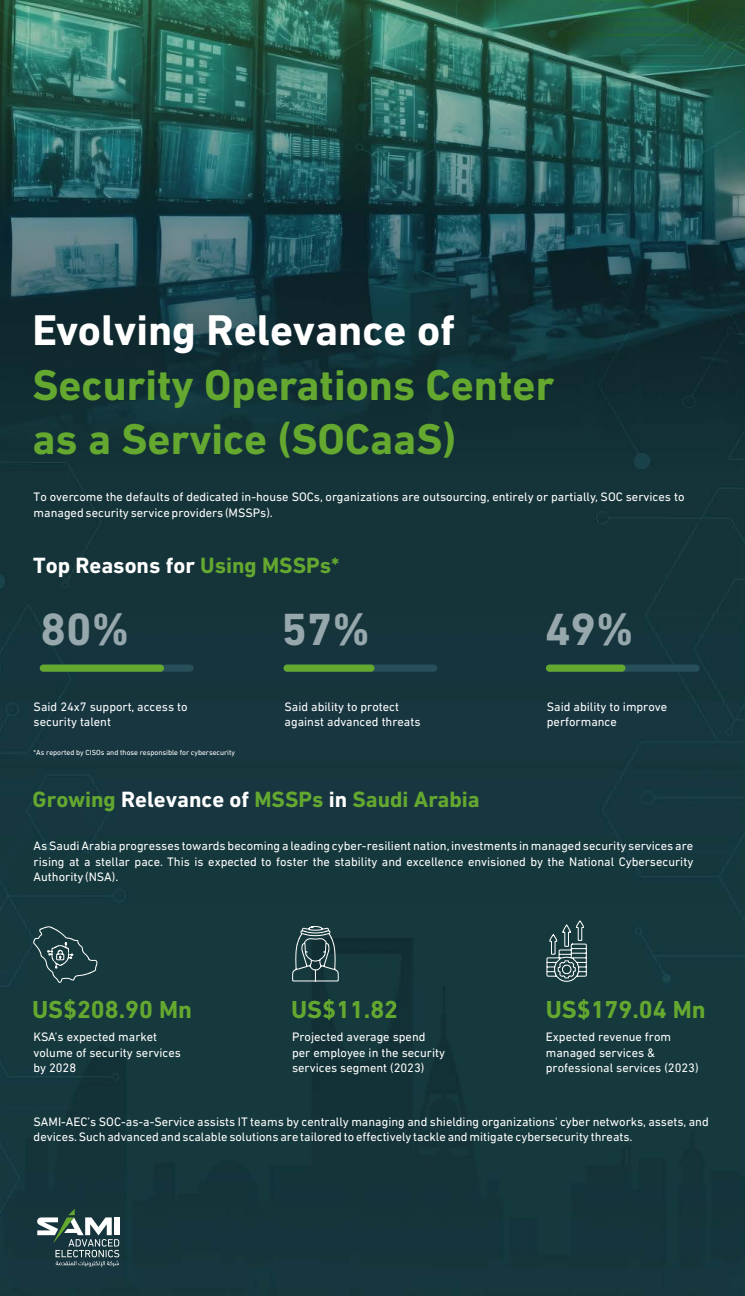
<style>
.page{position:relative;width:745px;height:1296px;background:#fff}
.page>*{position:absolute;margin:0;border:0;box-sizing:border-box;transform-origin:0 0}
.t1{font:700 46px "DIN Next LT Arabic";color:#97a8ad}
.t2{font:700 43.75px/54.6px "DIN Next LT Arabic";color:#64a830}
.t3{font:700 43.75px "DIN Next LT Arabic";color:#fff}
.t4{font:700 25px "DIN Next LT Arabic";color:#64a830}
.t5{font:700 22.5px "DIN Next LT Arabic";color:#64a830}
.t6{font:700 22.5px "DIN Next LT Arabic";color:#fff}
.t7{font:12.5px/15.6px "DIN Next LT Arabic";color:#fff}
.t8{font:7.5px "DIN Next LT Arabic";color:#fff}
.s1{color:#64a830}
.s2{color:#fff}
</style>
<div class="page">
<img style="left:0;top:0;width:744px;height:1296px">
<svg style="left:292px;top:926px;width:46px;height:55px;background:#3c575b"></svg>
<svg style="left:546px;top:920px;width:40px;height:64px;background:#466164"></svg>
<svg style="left:37px;top:1209px;width:82px;height:58px;background:#51696b"></svg>
<svg style="left:33px;top:926px;width:64px;height:57px;background:#2c4b4f"></svg>
<div style="left:40px;top:664px;width:153px;height:8px;background:#274f5a;border-radius:4px"></div>
<div style="left:40px;top:664px;width:124px;height:8px;background:#64a830;border-radius:4px"></div>
<div style="left:283px;top:664px;width:154px;height:8px;background:#274f5a;border-radius:4px"></div>
<div style="left:283px;top:664px;width:91px;height:8px;background:#64a830;border-radius:4px"></div>
<div style="left:545px;top:664px;width:154px;height:8px;background:#274f5a;border-radius:4px"></div>
<div style="left:545px;top:664px;width:80px;height:8px;background:#64a830;border-radius:4px"></div>
<h2 class="t3" style="left:32px;top:312px;width:424px">Evolving Relevance of</h2>
<h2 class="t2" style="left:32px;top:361px;width:523px">Security Operations Center as a Service (SOCaaS)</h2>
<p class="t7" style="left:34px;top:490px;width:652px">To overcome the defaults of dedicated in-house SOCs, organizations are outsourcing, entirely or partially, SOC services to managed security service providers (MSSPs).</p>
<h3 class="t6" style="left:33px;top:556px;width:307px">Top Reasons for <span class="s1">Using MSSPs*</span></h3>
<h1 class="t1" style="left:41px;top:611px;width:90px">80%</h1>
<h1 class="t1" style="left:281px;top:611px;width:90px">57%</h1>
<h1 class="t1" style="left:544px;top:611px;width:90px">49%</h1>
<p class="t7" style="left:34px;top:700px;width:155px">Said 24x7 support, access to security talent</p>
<p class="t7" style="left:284px;top:700px;width:137px">Said ability to protect against advanced threats</p>
<p class="t7" style="left:546px;top:700px;width:122px">Said ability to improve performance</p>
<p class="t8" style="left:34px;top:750px;width:203px">*As reported by CISOs and those responsible for cybersecurity</p>
<h3 class="t5" style="left:33px;top:790px;width:448px">Growing <span class="s2">Relevance of</span> MSSPs <span class="s2">in</span> Saudi Arabia</h3>
<p class="t7" style="left:34px;top:839px;width:660px;text-align:justify">As Saudi Arabia progresses towards becoming a leading cyber-resilient nation, investments in managed security services are rising at a stellar pace. This is expected to foster the stability and excellence envisioned by the National Cybersecurity Authority (NSA).</p>
<h3 class="t4" style="left:32px;top:999px;width:161px">US$208.90 Mn</h3>
<p class="t7" style="left:33px;top:1030px;width:149px">KSA’s expected market volume of security services by 2028</p>
<h3 class="t4" style="left:291px;top:999px;width:108px">US$11.82</h3>
<p class="t7" style="left:292px;top:1030px;width:154px">Projected average spend per employee in the security services segment (2023)</p>
<h3 class="t4" style="left:545px;top:999px;width:161px">US$179.04 Mn</h3>
<p class="t7" style="left:545px;top:1030px;width:154px">Expected revenue from managed services &amp; professional services (2023)</p>
<p class="t7" style="left:34px;top:1115px;width:676px">SAMI-AEC’s SOC-as-a-Service assists IT teams by centrally managing and shielding organizations' cyber networks, assets, and devices. Such advanced and scalable solutions are tailored to effectively tackle and mitigate cybersecurity threats.</p>
</div>
